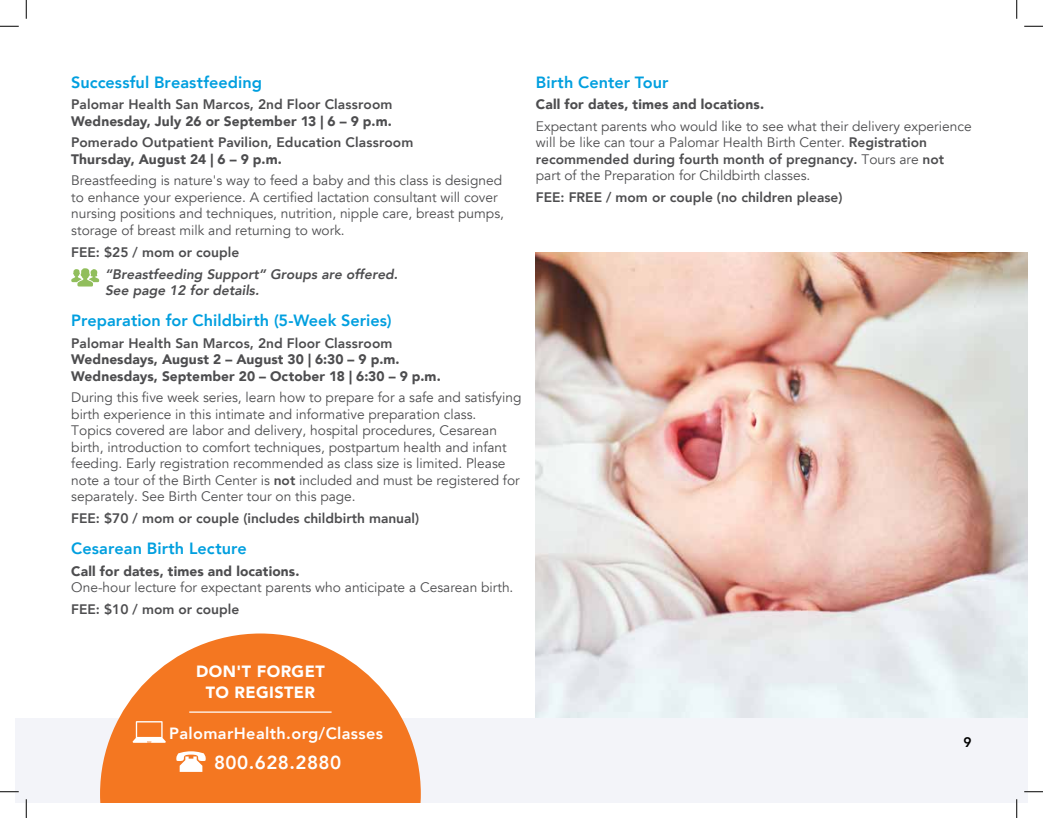
<style>
.page{position:relative;width:1043px;height:818px;background:#fff}
.page>*{position:absolute;margin:0;border:0;box-sizing:border-box;transform-origin:0 0}
.t1{font:800 18.75px "Avenir";letter-spacing:.025em;color:#fff}
.t2{font:800 16.25px "Avenir";letter-spacing:.005em;color:#009fdf}
.t3{font:800 16.25px "Avenir";letter-spacing:.025em;color:#fff}
.t4{font:900 16.25px/21.2px "Avenir";letter-spacing:.025em;color:#fff;text-align:center}
.t5{font:13.75px/16.5px "Avenir";color:#4d4d4f}
.t6{font:800 13.75px "Avenir";color:#4d4d4f}
.t7{font:900 13.75px/16.5px "Avenir";letter-spacing:.005em;color:#4d4d4f}
.t8{font:italic 800 13.75px/16.5px "Avenir";color:#4d4d4f}
.t9{font:800 13.75px "Avenir";color:#000}
.s1{font-weight:800}
</style>
<div class="page">
<img style="left:536px;top:252px;width:492px;height:466px">
<div style="left:15px;top:718px;width:1013px;height:84px;background:#f3f4f9"></div>
<svg style="left:71px;top:268px;width:28px;height:18px"></svg>
<svg style="left:100px;top:633px;width:321px;height:169px;fill:#f47721"></svg>
<hr style="left:189px;top:711px;width:142px;height:1px;background:#fff">
<svg style="left:133px;top:721px;width:33px;height:21px"></svg>
<svg style="left:176px;top:751px;width:30px;height:20px"></svg>
<svg style="left:0;top:25px;width:19px;height:2px"></svg>
<svg style="left:1024px;top:25px;width:18px;height:2px"></svg>
<svg style="left:0;top:791px;width:19px;height:1px"></svg>
<svg style="left:1024px;top:791px;width:18px;height:1px"></svg>
<svg style="left:25px;top:0;width:2px;height:19px"></svg>
<svg style="left:25px;top:799px;width:2px;height:19px"></svg>
<svg style="left:1016px;top:0;width:1px;height:19px"></svg>
<svg style="left:1015px;top:799px;width:2px;height:19px"></svg>
<p class="t2" style="left:71px;top:69px;width:192px">Successful Breastfeeding</p>
<p class="t6" style="left:71px;top:94px;width:323px">Palomar Health San Marcos, 2nd Floor Classroom</p>
<p class="t7" style="left:71px;top:112px;width:322px">Wednesday, July 26 or September 13 | 6 – 9 p.m.</p>
<p class="t6" style="left:71px;top:132px;width:344px">Pomerado Outpatient Pavilion, Education Classroom</p>
<p class="t7" style="left:71px;top:150px;width:212px">Thursday, August 24 | 6 – 9 p.m.</p>
<p class="t5" style="left:71px;top:172px;width:434px">Breastfeeding is nature's way to feed a baby and this class is designed to enhance your experience. A certified lactation consultant will cover nursing positions and techniques, nutrition, nipple care, breast pumps, storage of breast milk and returning to work.</p>
<p class="t6" style="left:71px;top:241px;width:169px">FEE: $25 / mom or couple</p>
<p class="t8" style="left:105px;top:266px;width:294px">“Breastfeeding Support” Groups are offered.<br>See page 12 for details.</p>
<p class="t2" style="left:71px;top:308px;width:322px">Preparation for Childbirth (5-Week Series)</p>
<p class="t6" style="left:71px;top:332px;width:323px">Palomar Health San Marcos, 2nd Floor Classroom</p>
<p class="t7" style="left:71px;top:351px;width:371px">Wednesdays, August 2 – August 30 | 6:30 – 9 p.m.<br>Wednesdays, September 20 – October 18 | 6:30 – 9 p.m.</p>
<p class="t5" style="left:71px;top:389px;width:452px">During this five week series, learn how to prepare for a safe and satisfying birth experience in this intimate and informative preparation class.<br>Topics covered are labor and delivery, hospital procedures, Cesarean birth, introduction to comfort techniques, postpartum health and infant feeding. Early registration recommended as class size is limited. Please note a tour of the Birth Center is <span class="s1">not</span> included and must be registered for separately. See Birth Center tour on this page.</p>
<p class="t6" style="left:71px;top:508px;width:349px">FEE: $70 / mom or couple (includes childbirth manual)</p>
<p class="t2" style="left:71px;top:536px;width:177px">Cesarean Birth Lecture</p>
<p class="t7" style="left:71px;top:562px;width:230px">Call for dates, times and locations.</p>
<p class="t5" style="left:71px;top:579px;width:443px">One-hour lecture for expectant parents who anticipate a Cesarean birth.</p>
<p class="t6" style="left:71px;top:599px;width:169px">FEE: $10 / mom or couple</p>
<p class="t2" style="left:536px;top:69px;width:134px">Birth Center Tour</p>
<p class="t7" style="left:536px;top:96px;width:230px">Call for dates, times and locations.</p>
<p class="t5" style="left:536px;top:118px;width:437px">Expectant parents who would like to see what their delivery experience will be like can tour a Palomar Health Birth Center. <span class="s1">Registration recommended during fourth month of pregnancy.</span> Tours are <span class="s1">not </span>part of the Preparation for Childbirth classes.</p>
<p class="t6" style="left:536px;top:187px;width:308px">FEE: FREE / mom or couple (no children please)</p>
<p class="t4" style="left:196px;top:660px;width:130px">DON'T FORGET<br>TO REGISTER</p>
<p class="t3" style="left:169px;top:720px;width:216px">PalomarHealth.org/Classes</p>
<h1 class="t1" style="left:214px;top:747px;width:129px">800.628.2880</h1>
<p class="t9" style="left:963px;top:731px;width:10px">9</p>
</div>
